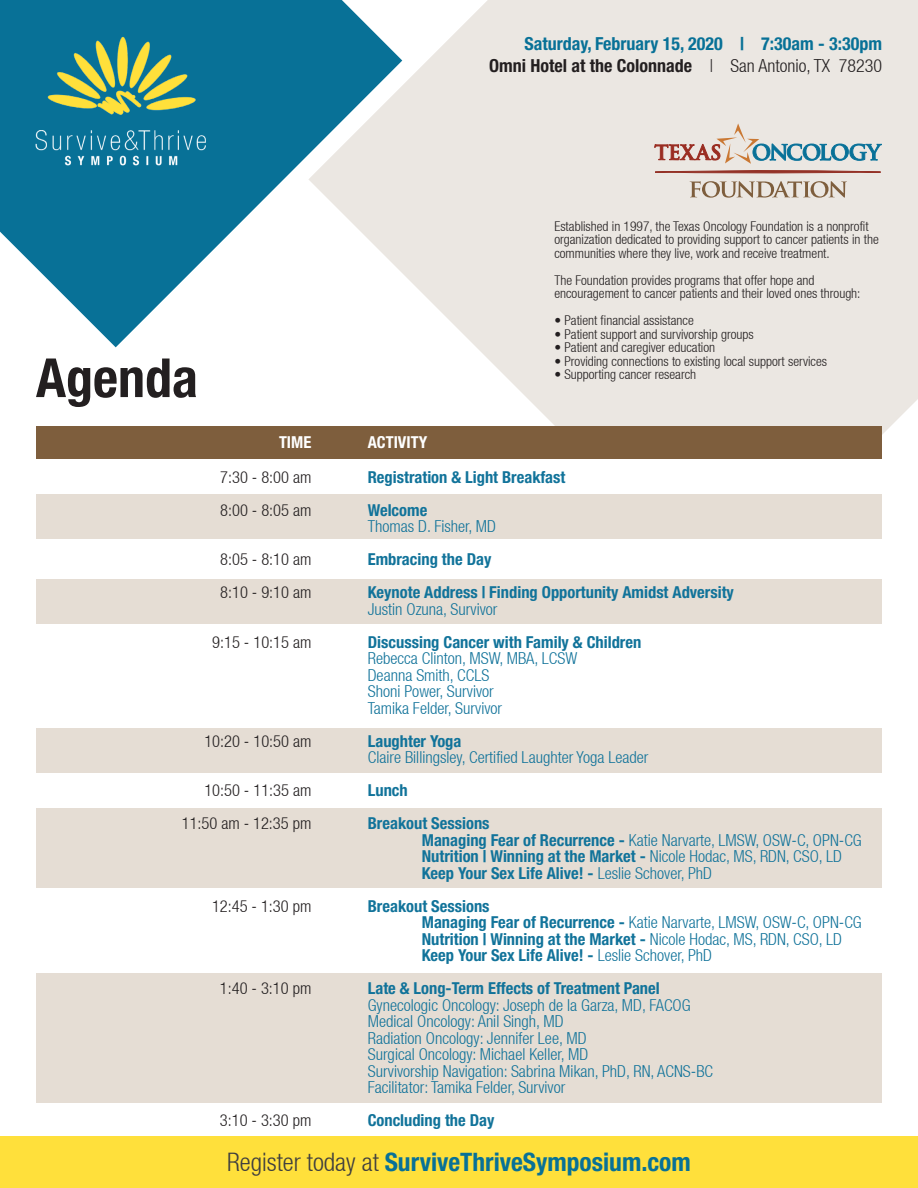
<style>
.page{position:relative;width:918px;height:1188px;background:#fff}
.page>*{position:absolute;margin:0;border:0;box-sizing:border-box;transform-origin:0 0}
.t1{font:700 condensed 54px "Helvetica Neue LT Std";color:#231f20}
.t2{font:700 condensed 25.5px "Helvetica Neue LT Std";color:#087197}
.t3{font:700 condensed 18px "Helvetica Neue LT Std";color:#231f20}
.t4{font:700 condensed 18px "Helvetica Neue LT Std";color:#087197}
.t5{font:300 condensed 16.5px "Helvetica Neue LT";color:#11739a}
.t6{font:700 condensed 16.5px "Helvetica Neue LT Std";color:#11739a}
.t7{font:300 condensed 16.5px "Helvetica Neue LT";color:#231f20}
.t8{font:700 condensed 16.5px "Helvetica Neue LT Std";color:#fff}
.t9{font:300 condensed 13.5px/13.5px "Helvetica Neue LT";color:#231f20}
.s1{font-family:"Helvetica Neue LT";font-weight:300}
.s2{font-family:"Helvetica Neue LT Std";font-weight:700}
.s3{font-family:"Helvetica Neue LT";font-weight:300;color:#3e3e3f}
</style>
<div class="page">
<svg style="left:402px;top:0;width:516px;height:435px;background:#ece8e4"></svg>
<div style="left:36px;top:973px;width:846px;height:130px;background:#e5ddd4"></div>
<svg style="left:0;top:0;width:402px;height:347px;fill:#087197"></svg>
<img style="left:36px;top:36px;width:170px;height:130px">
<div style="left:36px;top:495px;width:846px;height:44px;background:#e5ddd4"></div>
<div style="left:36px;top:808px;width:846px;height:80px;background:#e5ddd4"></div>
<svg style="left:655px;top:123px;width:227px;height:51px;background:#cfc9c6"></svg>
<svg style="left:690px;top:181px;width:157px;height:17px;background:#c7b9ab"></svg>
<div style="left:36px;top:579px;width:846px;height:45px;background:#e5ddd4"></div>
<div style="left:36px;top:728px;width:846px;height:45px;background:#e5ddd4"></div>
<div style="left:36px;top:426px;width:846px;height:33px;background:#7e5e3d"></div>
<div style="left:0;top:1137px;width:918px;height:51px;background:#ffe03b"></div>
<p class="t1" style="left:36px;top:345px;width:163px">Agenda</p>
<p class="t4" style="left:524px;top:33px;width:359px">Saturday, February 15, 2020 | 7:30am - 3:30pm</p>
<p class="t3" style="left:489px;top:54px;width:394px">Omni Hotel at the Colonnade <span class="s1">| San Antonio, TX 78230</span></p>
<p class="t9" style="left:554px;top:219px;width:326px">Established in 1997, the Texas Oncology Foundation is a nonprofit organization dedicated to providing support to cancer patients in the communities where they live, work and receive treatment.</p>
<p class="t9" style="left:554px;top:273px;width:308px">The Foundation provides programs that offer hope and encouragement to cancer patients and their loved ones through:</p>
<p class="t9" style="left:554px;top:313px;width:141px">• Patient financial assistance</p>
<p class="t9" style="left:554px;top:327px;width:201px">• Patient support and survivorship groups</p>
<p class="t9" style="left:554px;top:340px;width:162px">• Patient and caregiver education</p>
<p class="t9" style="left:554px;top:354px;width:274px">• Providing connections to existing local support services</p>
<p class="t9" style="left:554px;top:367px;width:143px">• Supporting cancer research</p>
<p class="t8" style="left:279px;top:432px;width:34px">TIME</p>
<p class="t8" style="left:368px;top:432px;width:61px">ACTIVITY</p>
<p class="t6" style="left:368px;top:467px;width:199px">Registration &amp; Light Breakfast</p>
<p class="t6" style="left:368px;top:500px;width:61px">Welcome</p>
<p class="t5" style="left:368px;top:517px;width:130px">Thomas D. Fisher, MD</p>
<p class="t6" style="left:368px;top:549px;width:125px">Embracing the Day</p>
<p class="t6" style="left:368px;top:582px;width:368px">Keynote Address | Finding Opportunity Amidst Adversity</p>
<p class="t5" style="left:368px;top:600px;width:131px">Justin Ozuna, Survivor</p>
<p class="t6" style="left:368px;top:632px;width:275px">Discussing Cancer with Family &amp; Children</p>
<p class="t5" style="left:368px;top:649px;width:211px">Rebecca Clinton, MSW, MBA, LCSW</p>
<p class="t5" style="left:368px;top:666px;width:123px">Deanna Smith, CCLS</p>
<p class="t5" style="left:368px;top:682px;width:128px">Shoni Power, Survivor</p>
<p class="t5" style="left:368px;top:699px;width:136px">Tamika Felder, Survivor</p>
<p class="t6" style="left:368px;top:731px;width:95px">Laughter Yoga</p>
<p class="t5" style="left:368px;top:748px;width:282px">Claire Billingsley, Certified Laughter Yoga Leader</p>
<p class="t6" style="left:368px;top:780px;width:42px">Lunch</p>
<p class="t6" style="left:368px;top:813px;width:123px">Breakout Sessions</p>
<p class="t5" style="left:422px;top:831px;width:442px"><span class="s2">Managing Fear of Recurrence -</span> Katie Narvarte, LMSW, OSW-C, OPN-CG</p>
<p class="t6" style="left:422px;top:846px;width:422px">Nutrition | Winning at the Market - <span class="s1">Nicole Hodac, MS, RDN, CSO, LD</span></p>
<p class="t6" style="left:422px;top:863px;width:292px">Keep Your Sex Life Alive! - <span class="s1">Leslie Schover, PhD</span></p>
<p class="t6" style="left:368px;top:896px;width:123px">Breakout Sessions</p>
<p class="t5" style="left:422px;top:913px;width:442px"><span class="s2">Managing Fear of Recurrence -</span> Katie Narvarte, LMSW, OSW-C, OPN-CG</p>
<p class="t6" style="left:422px;top:929px;width:422px">Nutrition | Winning at the Market - <span class="s1">Nicole Hodac, MS, RDN, CSO, LD</span></p>
<p class="t6" style="left:422px;top:945px;width:292px">Keep Your Sex Life Alive! - <span class="s1">Leslie Schover, PhD</span></p>
<p class="t6" style="left:368px;top:978px;width:294px">Late &amp; Long-Term Effects of Treatment Panel</p>
<p class="t5" style="left:368px;top:996px;width:324px">Gynecologic Oncology: Joseph de la Garza, MD, FACOG</p>
<p class="t5" style="left:368px;top:1012px;width:197px">Medical Oncology: Anil Singh, MD</p>
<p class="t5" style="left:368px;top:1029px;width:220px">Radiation Oncology: Jennifer Lee, MD</p>
<p class="t5" style="left:368px;top:1045px;width:222px">Surgical Oncology: Michael Keller, MD</p>
<p class="t5" style="left:368px;top:1062px;width:347px">Survivorship Navigation: Sabrina Mikan, PhD, RN, ACNS-BC</p>
<p class="t5" style="left:368px;top:1078px;width:199px">Facilitator: Tamika Felder, Survivor</p>
<p class="t6" style="left:368px;top:1110px;width:128px">Concluding the Day</p>
<p class="t2" style="left:227px;top:1146px;width:465px"><span class="s3">Register today at</span> SurviveThriveSymposium.com</p>
<p class="t7" style="left:220px;top:467px;width:93px">7:30 - 8:00 am</p>
<p class="t7" style="left:220px;top:500px;width:93px">8:00 - 8:05 am</p>
<p class="t7" style="left:220px;top:550px;width:93px">8:05 - 8:10 am</p>
<p class="t7" style="left:220px;top:583px;width:93px">8:10 - 9:10 am</p>
<p class="t7" style="left:212px;top:632px;width:101px">9:15 - 10:15 am</p>
<p class="t7" style="left:204px;top:731px;width:109px">10:20 - 10:50 am</p>
<p class="t7" style="left:204px;top:781px;width:109px">10:50 - 11:35 am</p>
<p class="t7" style="left:182px;top:814px;width:131px">11:50 am - 12:35 pm</p>
<p class="t7" style="left:212px;top:896px;width:101px">12:45 - 1:30 pm</p>
<p class="t7" style="left:220px;top:979px;width:93px">1:40 - 3:10 pm</p>
<p class="t7" style="left:220px;top:1111px;width:93px">3:10 - 3:30 pm</p>
</div>
